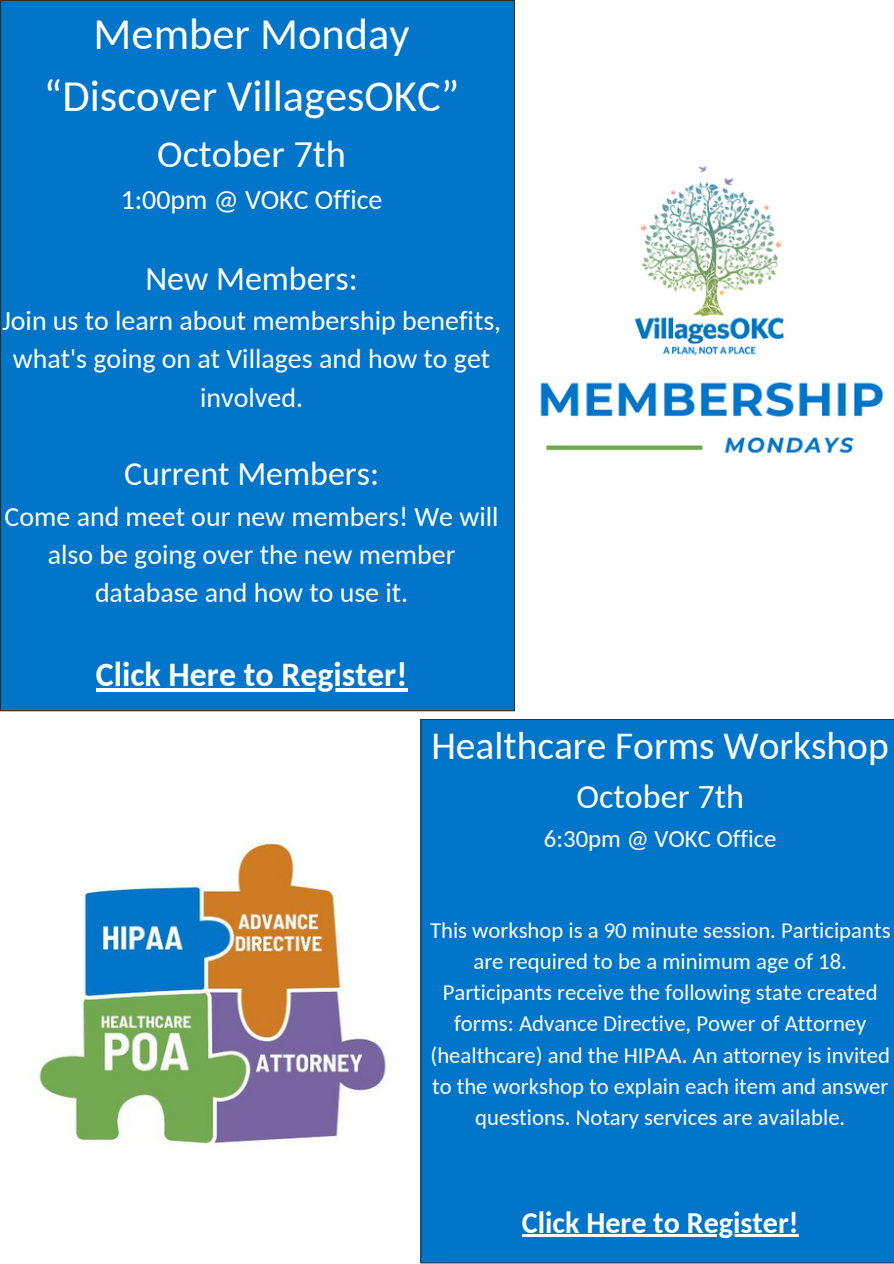
<style>
.page{position:relative;width:894px;height:1264px;background:#fff}
.page>*{position:absolute;margin:0;border:0;box-sizing:border-box;transform-origin:0 0}
.t1{font:44.4px/61.8px "Carlito";color:#fff;text-align:center}
.t2{font:39.45px "Carlito";color:#fff}
.t3{font:38.4px "Carlito";color:#fff}
.t4{font:34.05px "Carlito";color:#fff}
.t5{font:33.9px "Carlito";color:#fff}
.t6{font:700 33.9px "Carlito";color:#fff}
.t7{font:700 30.15px "Carlito";color:#fff}
.t8{font:27.9px/38.2px "Carlito";color:#fff;text-align:center}
.t9{font:24.75px "Carlito";color:#fff}
.t10{font:22.65px/31px "Carlito";color:#fff;text-align:center}
</style>
<div class="page">
<img style="left:540px;top:166px;width:344px;height:288px">
<div style="left:0;top:0;width:515px;height:711px;background:#0075c9"></div>
<hr style="left:96px;top:688px;width:311px;height:3px;background:#fff">
<div style="left:420px;top:719px;width:473px;height:544px;background:#0075c9"></div>
<img style="left:36px;top:842px;width:350px;height:304px">
<hr style="left:521px;top:1234px;width:277px;height:2px;background:#fff">
<h5 class="t1" style="left:44px;top:7px;width:417px">Member Monday “Discover VillagesOKC”</h5>
<h5 class="t3" style="left:157px;top:138px;width:190px">October 7th</h5>
<h5 class="t8" style="left:121px;top:182px;width:263px">1:00pm @ VOKC Office</h5>
<h5 class="t5" style="left:145px;top:264px;width:214px">New Members:</h5>
<h5 class="t8" style="left:2px;top:304px;width:500px">Join us to learn about membership benefits, what's going on at Villages and how to get involved.</h5>
<h3 class="t5" style="left:124px;top:460px;width:256px">Current Members:</h3>
<h3 class="t8" style="left:5px;top:500px;width:495px">Come and meet our new members! We will also be going over the new member database and how to use it.</h3>
<p class="t6" style="left:96px;top:660px;width:313px">Click Here to Register!</p>
<p class="t2" style="left:431px;top:729px;width:458px">Healthcare Forms Workshop</p>
<p class="t4" style="left:576px;top:782px;width:169px">October 7th</p>
<p class="t9" style="left:544px;top:828px;width:234px">6:30pm @ VOKC Office</p>
<p class="t10" style="left:430px;top:917px;width:462px">This workshop is a 90 minute session. Participants are required to be a minimum age of 18.</p>
<h4 class="t10" style="left:430px;top:979px;width:461px">Participants receive the following state created forms: Advance Directive, Power of Attorney (healthcare) and the HIPAA. An attorney is invited to the workshop to explain each item and answer questions. Notary services are available.</h4>
<p class="t7" style="left:521px;top:1209px;width:278px">Click Here to Register!</p>
</div>
